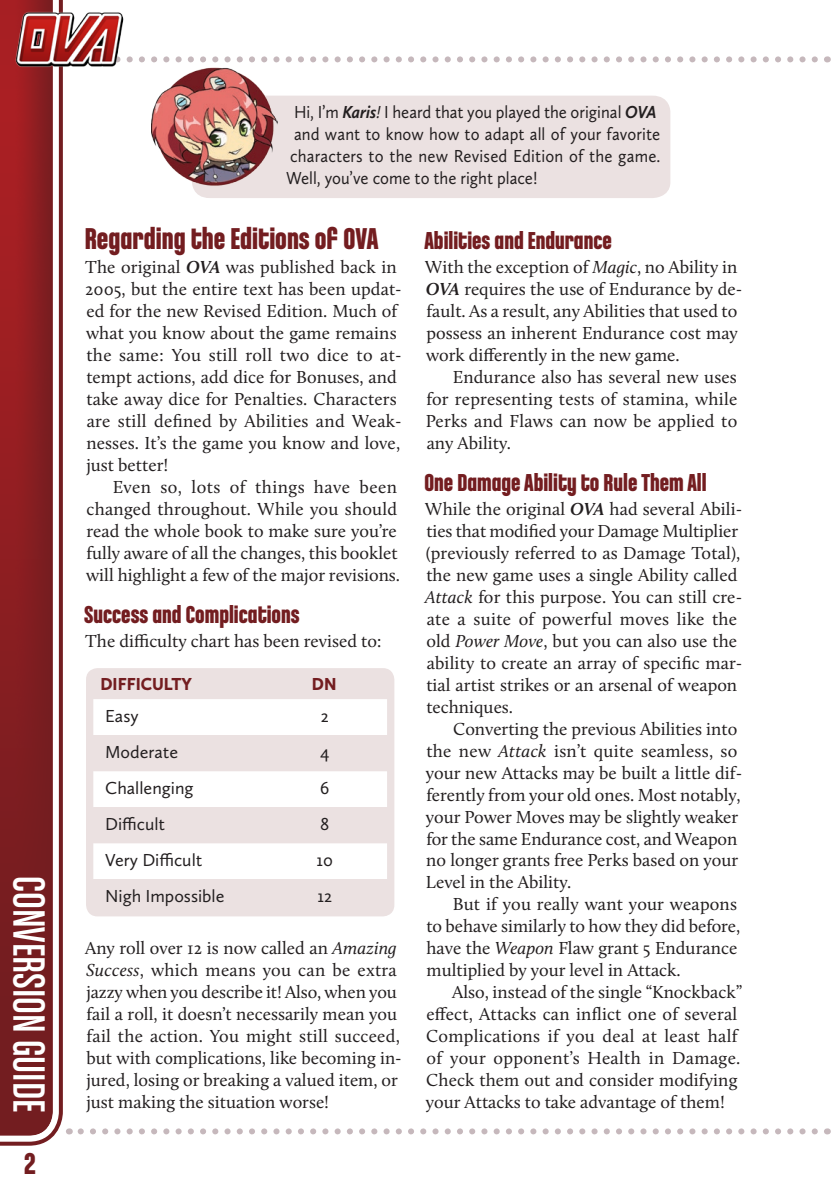
<style>
.page{position:relative;width:840px;height:1191px;background:#fff}
.page>*{position:absolute;margin:0;border:0;box-sizing:border-box;transform-origin:0 0}
.t1{font:48px "Chalet Comprime Cologne Eighty";color:#fff}
.Heading{font:32px "Chalet Comprime Hong Kong Eighty";color:#731d20}
.Subheading{font:26px "Chalet Comprime Hong Kong Eighty";color:#731d20}
.t2{font:18px/22px "Calluna";color:#231f20}
.Example{font:18px "Calluna Sans";color:#231f20;scale:.92 1}
.Example-2{font:18px "Calluna Sans";color:#231f20}
.t3{font:900 18px "Calluna Sans";color:#731d20;scale:.92 1}
.s1{font-weight:700;font-style:italic}
.s2{font-style:italic}
</style>
<div class="page">
<svg style="left:126px;top:56px;width:688px;height:6px"></svg>
<svg style="left:0;top:0;width:63px;height:1145px;background:#903437"></svg>
<svg style="left:69px;top:1128px;width:745px;height:6px"></svg>
<img style="left:14px;top:6px;width:110px;height:63px">
<div style="left:86px;top:668px;width:308px;height:248px;background:#ebe1e1;border-radius:12px"></div>
<div style="left:93px;top:699px;width:294px;height:36px;background:#fff"></div>
<svg style="left:93px;top:771px;width:294px;height:108px;fill:#fff"></svg>
<div style="left:192px;top:96px;width:478px;height:102px;background:#ebe1e1;border-radius:17px"></div>
<img style="left:152px;top:67px;width:126px;height:122px">
<p class="t1" style="left:55px;top:876px;width:238px;rotate:90deg">Conversion Guide</p>
<p class="Heading" style="left:24px;top:1145px;width:13px">2</p>
<p class="Example" style="left:294px;top:101px;width:395px">Hi, I’m <span class="s1">Karis</span><span class="s2">!</span> I heard that you played the original <span class="s1">OVA</span></p>
<p class="Example" style="left:294px;top:123px;width:399px">and want to know how to adapt all of your favorite</p>
<p class="Example" style="left:290px;top:145px;width:404px">characters to the new Revised Edition of the game.</p>
<p class="Example" style="left:286px;top:167px;width:275px">Well, you’ve come to the right place!</p>
<p class="Heading" style="left:85px;top:220px;width:295px">Regarding the Editions of OVA</p>
<p class="t2" style="left:85px;top:256px;width:318px">The original <span class="s1">OVA</span> was published back in 2005, but the entire text has been updat&shy;ed for the new Revised Edition. Much of what you know about the game remains the same: You still roll two dice to at&shy;tempt actions, add dice for Bonuses, and take away dice for Penalties. Characters are still defined by Abilities and Weak&shy;nesses. It’s the game you know and love, just better!</p>
<p class="t2" style="left:86px;top:476px;width:315px;text-indent:27px">Even so, lots of things have been changed throughout. While you should read the whole book to make sure you’re fully aware of all the changes, this booklet will highlight a few of the major revisions.</p>
<p class="Subheading" style="left:84px;top:599px;width:217px">Success and Complications</p>
<p class="t2" style="left:85px;top:629px;width:298px">The difficulty chart has been revised to:</p>
<p class="t3" style="left:100px;top:673px;width:101px">DIFFICULTY</p>
<p class="t3" style="left:312px;top:673px;width:28px">DN</p>
<p class="Example-2" style="left:105px;top:704px;width:35px">Easy</p>
<p class="Example-2" style="left:321px;top:704px;width:9px">2</p>
<p class="Example-2" style="left:105px;top:740px;width:74px">Moderate</p>
<p class="Example-2" style="left:320px;top:740px;width:11px">4</p>
<p class="Example-2" style="left:105px;top:776px;width:90px">Challenging</p>
<p class="Example-2" style="left:320px;top:776px;width:11px">6</p>
<p class="Example-2" style="left:105px;top:812px;width:61px">Difficult</p>
<p class="Example-2" style="left:320px;top:812px;width:11px">8</p>
<p class="Example-2" style="left:105px;top:848px;width:99px">Very Difficult</p>
<p class="Example-2" style="left:316px;top:848px;width:18px">10</p>
<p class="Example-2" style="left:105px;top:884px;width:121px">Nigh Impossible</p>
<p class="Example-2" style="left:317px;top:884px;width:16px">12</p>
<p class="t2" style="left:85px;top:937px;width:318px">Any roll over 12 is now called an <span class="s2">Amazing Success</span>, which means you can be extra jazzy when you describe it! Also, when you fail a roll, it doesn’t necessarily mean you fail the action. You might still succeed, but with complications, like becoming in&shy;jured, losing or breaking a valued item, or just making the situation worse!</p>
<p class="Subheading" style="left:424px;top:226px;width:189px">Abilities and Endurance</p>
<p class="t2" style="left:425px;top:256px;width:318px">With the exception of <span class="s2">Magic</span>, no Ability in <span class="s1">OVA</span> requires the use of Endurance by de&shy;fault. As a result, any Abilities that used to possess an inherent Endurance cost may work differently in the new game.</p>
<p class="t2" style="left:425px;top:366px;width:313px;text-align:justify;text-indent:27px">Endurance also has several new uses for representing tests of stamina, while Perks and Flaws can now be applied to any Ability.</p>
<p class="Subheading" style="left:424px;top:467px;width:283px">One Damage Ability to Rule Them All</p>
<p class="t2" style="left:425px;top:498px;width:318px">While the original <span class="s1">OVA</span> had several Abili&shy;ties that modified your Damage Multiplier (previously referred to as Damage Total), the new game uses a single Ability called <span class="s2">Attack</span> for this purpose. You can still cre&shy;ate a suite of powerful moves like the old <span class="s2">Power Move</span>, but you can also use the ability to create an array of specific mar&shy;tial artist strikes or an arsenal of weapon techniques.</p>
<p class="t2" style="left:425px;top:717px;width:317px;text-indent:27px">Converting the previous Abilities into the new <span class="s2">Attack</span> isn’t quite seamless, so your new Attacks may be built a little dif&shy;ferently from your old ones. Most notably, your Power Moves may be slightly weaker for the same Endurance cost, and Weapon no longer grants free Perks based on your Level in the Ability.</p>
<p class="t2" style="left:426px;top:893px;width:315px;text-indent:26px">But if you really want your weapons to behave similarly to how they did before, have the <span class="s2">Weapon</span> Flaw grant 5 Endurance multiplied by your level in Attack.</p>
<p class="t2" style="left:425px;top:981px;width:318px;text-indent:26px">Also, instead of the single “Knockback” effect, Attacks can inflict one of several Complications if you deal at least half of your opponent’s Health in Damage.<br>Check them out and consider modifying your Attacks to take advantage of them!</p>
</div>
